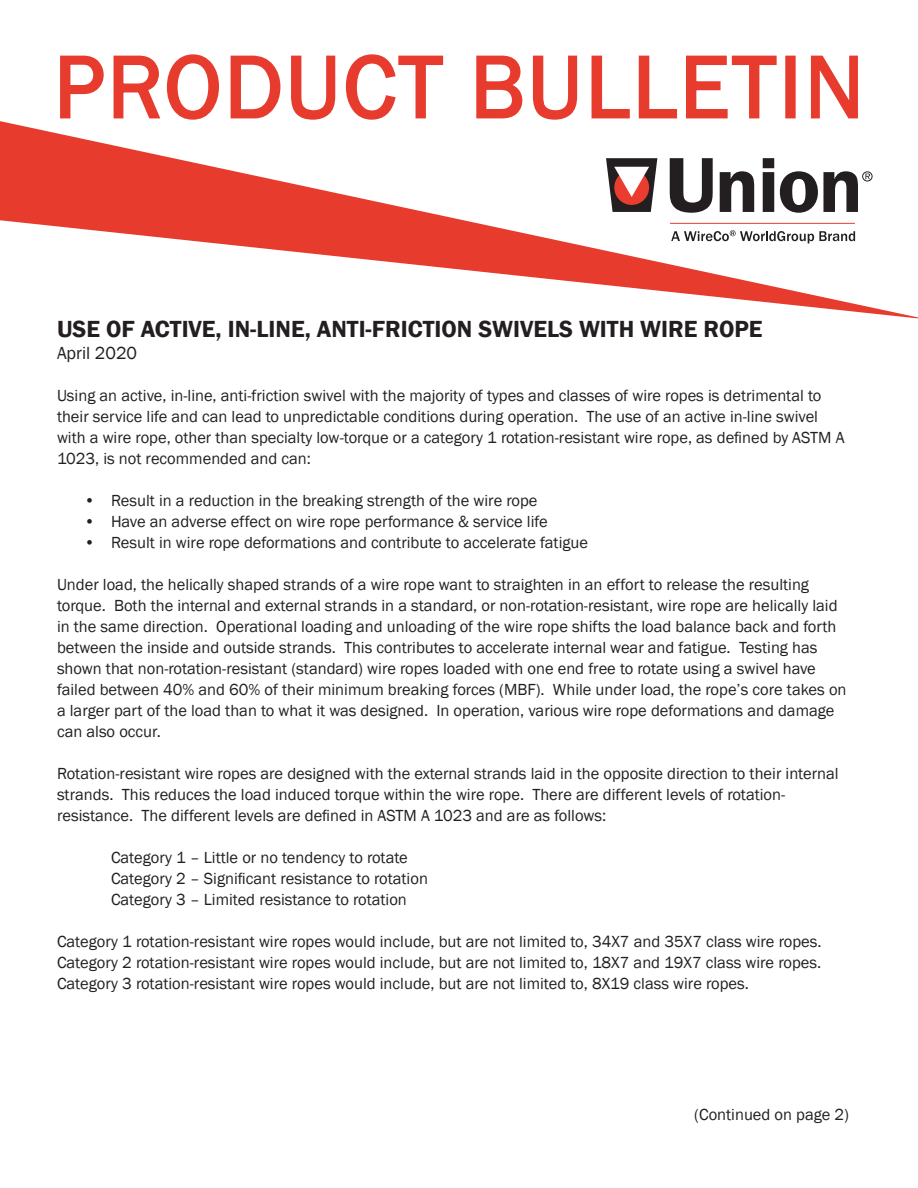
<style>
.page{position:relative;width:918px;height:1188px;background:#fff}
.page>*{position:absolute;margin:0;border:0;box-sizing:border-box;transform-origin:0 0}
.t1{font:90px "Franklin Gothic";letter-spacing:.035em;color:#e73b2e}
.t2{font:600 24px "Franklin Gothic";color:#231f20}
.t3{font:18px "Franklin Gothic";color:#231f20}
.t4{font:16.5px/21px "Franklin Gothic";color:#231f20}
</style>
<div class="page">
<svg style="left:60px;top:55px;width:44px;height:64px"></svg>
<svg style="left:113px;top:54px;width:106px;height:66px"></svg>
<svg style="left:230px;top:55px;width:51px;height:64px"></svg>
<svg style="left:291px;top:55px;width:45px;height:65px"></svg>
<svg style="left:345px;top:54px;width:99px;height:66px"></svg>
<svg style="left:476px;top:55px;width:47px;height:64px"></svg>
<svg style="left:532px;top:55px;width:46px;height:65px"></svg>
<svg style="left:591px;top:55px;width:39px;height:64px"></svg>
<svg style="left:638px;top:55px;width:39px;height:64px"></svg>
<svg style="left:686px;top:55px;width:91px;height:64px"></svg>
<div style="left:785px;top:56px;width:11px;height:62px;border:3px solid #e73b2e"></div>
<svg style="left:810px;top:55px;width:48px;height:64px"></svg>
<svg style="left:0;top:121px;width:918px;height:197px"></svg>
<p class="t1" style="left:54px;top:31px;width:811px">PRODUCT BULLETIN</p>
<p class="t2" style="left:57px;top:314px;width:707px">USE OF ACTIVE, IN-LINE, ANTI-FRICTION SWIVELS WITH WIRE ROPE</p>
<p class="t3" style="left:57px;top:342px;width:82px">April 2020</p>
<p class="t4" style="left:57px;top:386px;width:789px">Using an active, in-line, anti-friction swivel with the majority of types and classes of wire ropes is detrimental to their service life and can lead to unpredictable conditions during operation. The use of an active in-line swivel with a wire rope, other than specialty low-torque or a category 1 rotation-resistant wire rope, as defined by ASTM A 1023, is not recommended and can:</p>
<p class="t4" style="left:84px;top:491px;width:455px">• Result in a reduction in the breaking strength of the wire rope</p>
<p class="t4" style="left:84px;top:512px;width:465px">• Have an adverse effect on wire rope performance &amp; service life</p>
<p class="t4" style="left:84px;top:533px;width:506px">• Result in wire rope deformations and contribute to accelerate fatigue</p>
<p class="t4" style="left:57px;top:575px;width:791px">Under load, the helically shaped strands of a wire rope want to straighten in an effort to release the resulting torque. Both the internal and external strands in a standard, or non-rotation-resistant, wire rope are helically laid in the same direction. Operational loading and unloading of the wire rope shifts the load balance back and forth between the inside and outside strands. This contributes to accelerate internal wear and fatigue. Testing has shown that non-rotation-resistant (standard) wire ropes loaded with one end free to rotate using a swivel have failed between 40% and 60% of their minimum breaking forces (MBF). While under load, the rope’s core takes on a larger part of the load than to what it was designed. In operation, various wire rope deformations and damage can also occur.</p>
<p class="t4" style="left:57px;top:764px;width:783px">Rotation-resistant wire ropes are designed with the external strands laid in the opposite direction to their internal strands. This reduces the load induced torque within the wire rope. There are different levels of rotation&shy;resistance. The different levels are defined in ASTM A 1023 and are as follows:</p>
<p class="t4" style="left:111px;top:848px;width:298px">Category 1 – Little or no tendency to rotate</p>
<p class="t4" style="left:111px;top:869px;width:318px">Category 2 – Significant resistance to rotation</p>
<p class="t4" style="left:111px;top:890px;width:297px">Category 3 – Limited resistance to rotation</p>
<p class="t4" style="left:57px;top:932px;width:766px;text-align:justify">Category 1 rotation-resistant wire ropes would include, but are not limited to, 34X7 and 35X7 class wire ropes.<br>Category 2 rotation-resistant wire ropes would include, but are not limited to, 18X7 and 19X7 class wire ropes.<br>Category 3 rotation-resistant wire ropes would include, but are not limited to, 8X19 class wire ropes.</p>
<p class="t4" style="left:694px;top:1105px;width:156px">(Continued on page 2)</p>
</div>
